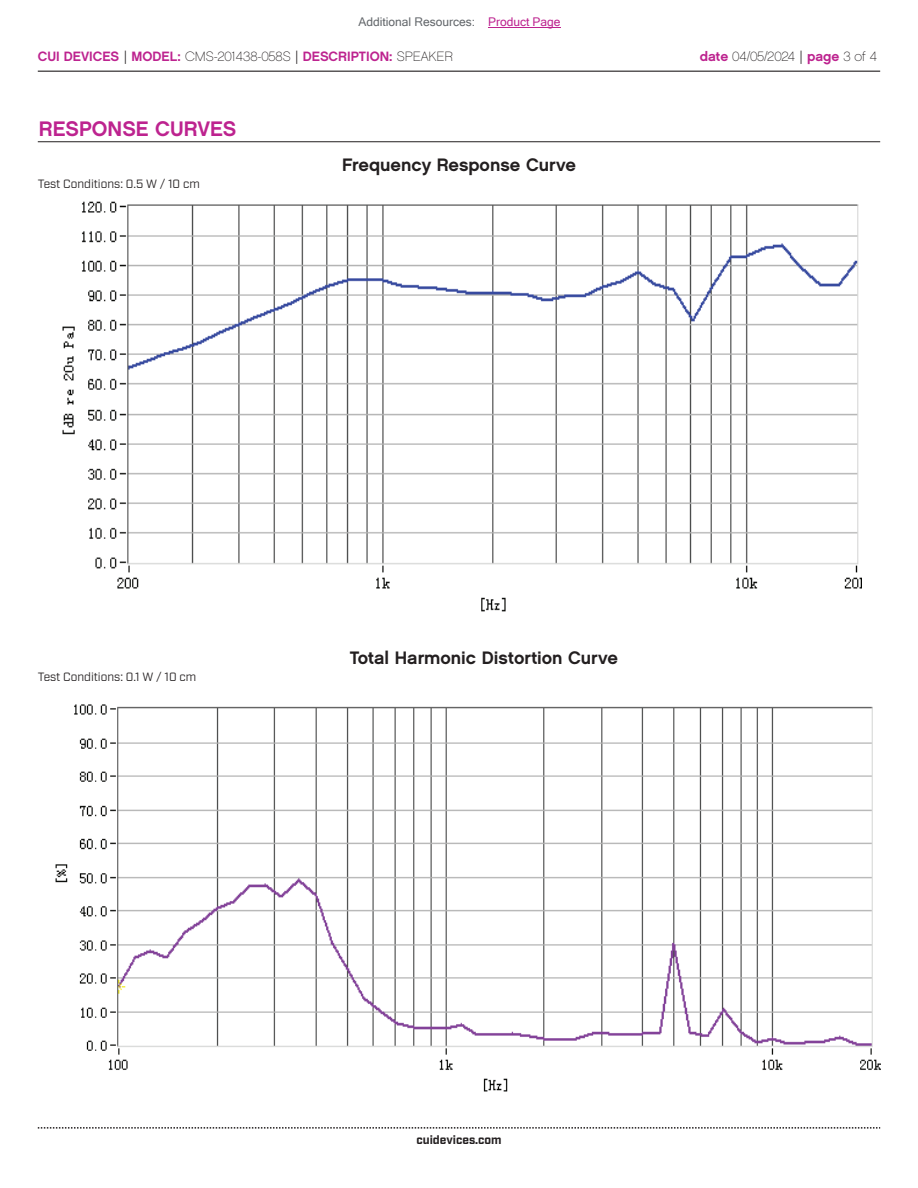
<style>
.page{position:relative;width:918px;height:1188px;background:#fff}
.page>*{position:absolute;margin:0;border:0;box-sizing:border-box;transform-origin:0 0}
.t1{font:21px "Chalet New York Nineteen Sixty";color:#bd238f}
.t2{font:18px "Chalet New York Nineteen Sixty";color:#231f20}
.t3{font:13.5px "Chalet New York Nineteen Sixty";color:#bd238f}
.t4{font:13.5px "Chalet Paris Nineteen Sixty";letter-spacing:-.01em;color:#231f20}
.t5{font:12px "Industry";color:#231f20}
.t6{font:12px "Microsoft Sans Serif";color:#63676b}
.t7{font:700 12px "Industry";color:#231f20}
.s1{color:#bd238f}
.s2{font-family:"Industry";color:#231f20}
.s3{font-family:"Chalet Paris Nineteen Sixty";color:#231f20}
.s4{font-family:"Chalet New York Nineteen Sixty";color:#bd238f}
.s5{font-family:"Industry"}
</style>
<div class="page">
<hr style="left:38px;top:71px;width:842px;height:1px;background:#231f20">
<svg style="left:38px;top:1127px;width:842px;height:2px"></svg>
<img style="left:62px;top:201px;width:799px;height:411px">
<hr style="left:38px;top:141px;width:842px;height:1px;background:#231f20">
<img style="left:55px;top:704px;width:825px;height:388px">
<hr style="left:488px;top:27px;width:73px;height:1px;background:#bd238f">
<p class="t6" style="left:358px;top:15px;width:204px">Additional Resources: <span class="s1">Product Page</span></p>
<p class="t3" style="left:38px;top:47px;width:417px">CUI DEVICES <span class="s2">|</span> MODEL: <span class="s3">CMS-201438-058S</span> <span class="s2">|</span> DESCRIPTION: <span class="s3">SPEAKER</span></p>
<p class="t4" style="left:700px;top:48px;width:179px"><span class="s4">date</span> 04/05/2024 <span class="s5">|</span> <span class="s4">page</span> 3 of 4</p>
<h1 class="t1" style="left:39px;top:115px;width:199px">RESPONSE CURVES</h1>
<p class="t5" style="left:38px;top:176px;width:164px">Test Conditions: 0.5 W / 10 cm</p>
<h2 class="t2" style="left:342px;top:153px;width:235px">Frequency Response Curve</h2>
<p class="t5" style="left:38px;top:669px;width:160px">Test Conditions: 0.1 W / 10 cm</p>
<h2 class="t2" style="left:350px;top:646px;width:270px">Total Harmonic Distortion Curve</h2>
<p class="t7" style="left:416px;top:1132px;width:87px">cuidevices.com</p>
</div>
